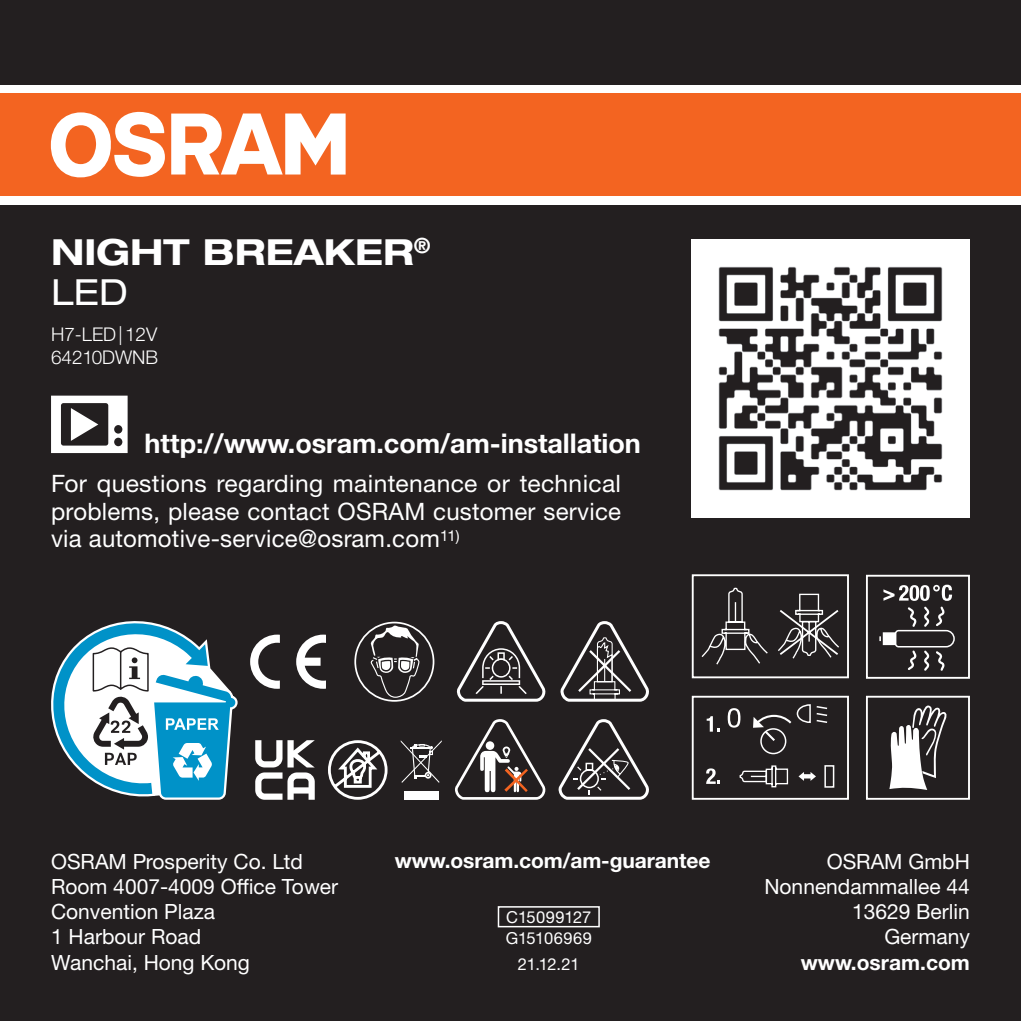
<style>
.page{position:relative;width:1021px;height:1021px;background:#fff}
.page>*{position:absolute;margin:0;border:0;box-sizing:border-box;transform-origin:0 0}
.t1{font:700 expanded 36px/40.5px "Helvetica Neue LT Pro";color:#fff}
.t2{font:700 27px "Helvetica Neue";letter-spacing:-.005em;color:#fff}
.t3{font:24px/27px "Helvetica Neue OSRAM";letter-spacing:.01em;color:#fff;text-align:justify}
.t4{font:700 24px "Helvetica Neue LT Pro";color:#fff}
.t5{font:21px/25.2px "Helvetica Neue OSRAM";color:#fff;text-align:right}
.t6{font:700 21px "Helvetica Neue LT Pro";letter-spacing:-.005em;color:#fff}
.t7{font:300 18.9px/22.5px "Helvetica Neue LT Pro";color:#fff}
.t8{font:16.5px "Helvetica Neue LT Pro";letter-spacing:-.005em;color:#fff}
.s1{font-weight:400}
.s2{font-family:"Helvetica Neue LT Pro"}
</style>
<div class="page">
<div style="left:0;top:0;width:1020px;height:1020px;background:#231f20"></div>
<div style="left:497px;top:906px;width:103px;height:21px;border:2px solid #fff"></div>
<svg style="left:701px;top:587px;width:138px;height:78px"></svg>
<div style="left:691px;top:574px;width:158px;height:104px;border:2px solid #fff"></div>
<div style="left:760px;top:728px;width:26px;height:26px;border:2px solid #fff;border-radius:50%"></div>
<div style="left:824px;top:765px;width:10px;height:22px;border:2px solid #fff"></div>
<svg style="left:798px;top:772px;width:18px;height:8px"></svg>
<svg style="left:753px;top:704px;width:75px;height:39px"></svg>
<svg style="left:739px;top:765px;width:49px;height:23px"></svg>
<svg style="left:706px;top:716px;width:14px;height:15px"></svg>
<svg style="left:727px;top:708px;width:13px;height:19px"></svg>
<svg style="left:706px;top:768px;width:14px;height:15px"></svg>
<div style="left:691px;top:695px;width:158px;height:104px;border:2px solid #fff"></div>
<svg style="left:889px;top:705px;width:58px;height:85px"></svg>
<div style="left:866px;top:695px;width:103px;height:104px;border:2px solid #fff"></div>
<svg style="left:879px;top:584px;width:76px;height:87px"></svg>
<div style="left:866px;top:574px;width:103px;height:104px;border:2px solid #fff"></div>
<svg style="left:457px;top:621px;width:88px;height:80px"></svg>
<div style="left:404px;top:791px;width:34px;height:8px;background:#fff"></div>
<svg style="left:401px;top:740px;width:41px;height:42px"></svg>
<svg style="left:455px;top:719px;width:90px;height:80px"></svg>
<svg style="left:369px;top:625px;width:51px;height:73px"></svg>
<div style="left:354px;top:621px;width:80px;height:80px;border:2px solid #fff;border-radius:50%"></div>
<svg style="left:558px;top:719px;width:91px;height:80px"></svg>
<svg style="left:560px;top:621px;width:89px;height:80px"></svg>
<svg style="left:328px;top:740px;width:59px;height:59px"></svg>
<svg style="left:250px;top:634px;width:30px;height:54px"></svg>
<svg style="left:296px;top:634px;width:30px;height:54px"></svg>
<svg style="left:255px;top:740px;width:60px;height:59px"></svg>
<svg style="left:51px;top:395px;width:77px;height:58px"></svg>
<div style="left:0;top:85px;width:1020px;height:119px;background:#fff"></div>
<div style="left:0;top:94px;width:1020px;height:102px;background:#f36421"></div>
<svg style="left:51px;top:111px;width:294px;height:67px"></svg>
<div style="left:691px;top:239px;width:278px;height:278px;background:#fff"></div>
<img style="left:718px;top:266px;width:225px;height:225px">
<svg style="left:51px;top:621px;width:186px;height:178px"></svg>
<h1 class="t1" style="left:51px;top:231px;width:381px">NIGHT BREAKER<sup>®<br></sup><span class="s1">LED</span></h1>
<p class="t7" style="left:51px;top:323px;width:109px">H7-LED|12V<br>64210DWNB</p>
<p class="t2" style="left:145px;top:422px;width:498px"><span class="s2">http://</span>www.osram.com/am-installation</p>
<p class="t3" style="left:51px;top:470px;width:571px">For questions regarding maintenance or technical problems, please contact OSRAM customer service via automotive-service@osram.com<sup>11)</sup></p>
<p class="t5" style="left:51px;top:848px;width:289px;text-align:left">OSRAM Prosperity Co. Ltd<br>Room 4007-4009 Office Tower<br>Convention Plaza<br>1 Harbour Road<br>Wanchai, Hong Kong</p>
<p class="t4" style="left:51px;top:946px;width:195px">www.osram.com</p>
<p class="t6" style="left:395px;top:847px;width:317px">www.osram.com/am-guarantee</p>
<p class="t5" style="left:764px;top:848px;width:207px">OSRAM GmbH<br>Nonnendammallee 44<br>13629 Berlin<br>Germany</p>
<p class="t8" style="left:506px;top:906px;width:87px">C15099127</p>
<p class="t8" style="left:517px;top:954px;width:64px">21.12.21</p>
<p class="t8" style="left:505px;top:928px;width:88px">G15106969</p>
<p class="t6" style="left:800px;top:949px;width:171px">www.osram.com</p>
</div>
